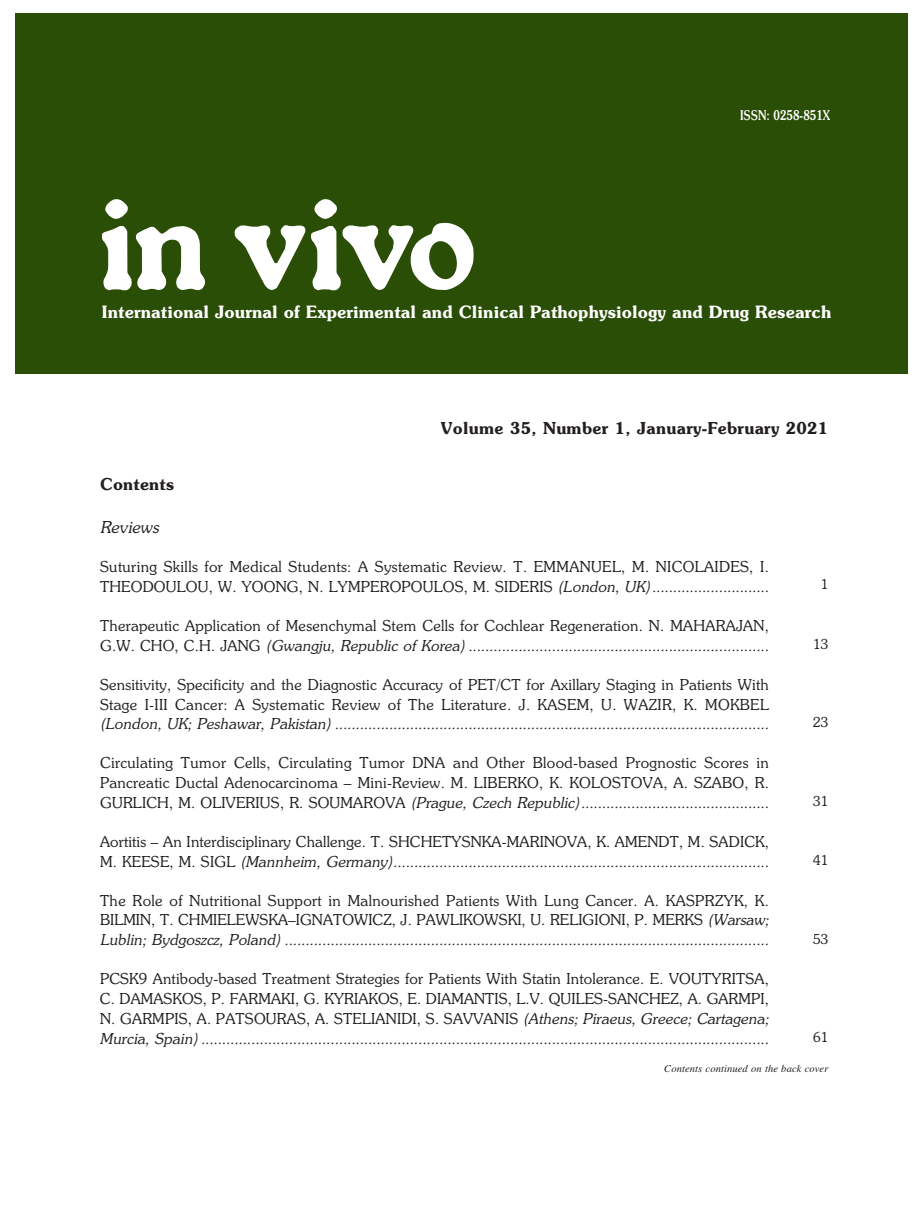
<style>
.page{position:relative;width:920px;height:1218px;background:#fff}
.page>*{position:absolute;margin:0;border:0;box-sizing:border-box;transform-origin:0 0}
.t1{font:18.6px "UB Souvenir Bold";color:#fff}
.t2{font:18px "UB Souvenir Bold";letter-spacing:.01em;color:#231f20}
.t3{font:18px "UB Souvenir Light Italic";letter-spacing:.01em;color:#231f20}
.t4{font:300 16.5px/19.8px "UB Souvenir";letter-spacing:.015em;color:#231f20}
.t5{font:16.5px "UB Souvenir Light Italic";letter-spacing:.01em;color:#231f20}
.t6{font:300 15px "UB Souvenir";letter-spacing:.01em;color:#231f20}
.t7{font:14.7px "UB Souvenir";color:#fff;scale:.81 1}
.t8{font:italic 10.5px "Times";letter-spacing:.01em;color:#231f20}
.s1{font-family:"UB Souvenir Light Italic";font-weight:400}
.s2{font-family:"UB Souvenir";font-weight:300}
</style>
<div class="page">
<div style="left:15px;top:14px;width:893px;height:359px;background:#2a4e06"></div>
<svg style="left:105px;top:199px;width:23px;height:20px"></svg>
<svg style="left:234px;top:225px;width:71px;height:65px"></svg>
<svg style="left:102px;top:226px;width:103px;height:64px"></svg>
<svg style="left:311px;top:199px;width:162px;height:91px"></svg>
<p class="t7" style="left:740px;top:108px;width:113px">ISSN: 0258-851X</p>
<p class="t1" style="left:101px;top:301px;width:731px">International Journal of Experimental and Clinical Pathophysiology and Drug Research</p>
<p class="t2" style="left:441px;top:418px;width:389px">Volume 35, Number 1, January-February 2021</p>
<p class="t2" style="left:100px;top:474px;width:76px">Contents</p>
<p class="t3" style="left:100px;top:517px;width:60px">Reviews</p>
<p class="t4" style="left:100px;top:557px;width:670px">Suturing Skills for Medical Students: A Systematic Review. T. EMMANUEL, M. NICOLAIDES, I.<br>THEODOULOU, W. YOONG, N. LYMPEROPOULOS, M. SIDERIS <span class="s1">(London, UK)............................</span></p>
<p class="t4" style="left:100px;top:616px;width:670px">Therapeutic Application of Mesenchymal Stem Cells for Cochlear Regeneration. N. MAHARAJAN,</p>
<p class="t5" style="left:100px;top:637px;width:670px"><span class="s2">G.W. CHO, C.H. JANG</span> (Gwangju, Republic of Korea) ........................................................................</p>
<p class="t4" style="left:100px;top:674px;width:670px">Sensitivity, Specificity and the Diagnostic Accuracy of PET/CT for Axillary Staging in Patients With<br>Stage I-III Cancer: A Systematic Review of The Literature. J. KASEM, U. WAZIR, K. MOKBEL</p>
<p class="t5" style="left:100px;top:715px;width:670px">(London, UK; Peshawar, Pakistan) ........................................................................................................</p>
<p class="t4" style="left:100px;top:753px;width:670px">Circulating Tumor Cells, Circulating Tumor DNA and Other Blood-based Prognostic Scores in<br>Pancreatic Ductal Adenocarcinoma – Mini-Review. M. LIBERKO, K. KOLOSTOVA, A. SZABO, R.</p>
<p class="t5" style="left:100px;top:794px;width:670px"><span class="s2">GURLICH, M. OLIVERIUS, R. SOUMAROVA</span> (Prague, Czech Republic).............................................</p>
<p class="t4" style="left:100px;top:832px;width:670px">Aortitis – An Interdisciplinary Challenge. T. SHCHETYSNKA-MARINOVA, K. AMENDT, M. SADICK,</p>
<p class="t5" style="left:100px;top:852px;width:670px"><span class="s2">M. KEESE, M. SIGL</span> (Mannheim, Germany)..........................................................................................</p>
<p class="t4" style="left:100px;top:890px;width:670px">The Role of Nutritional Support in Malnourished Patients With Lung Cancer. A. KASPRZYK, K.<br>BILMIN, T. CHMIELEWSKA–IGNATOWICZ, J. PAWLIKOWSKI, U. RELIGIONI, P. MERKS <span class="s1">(Warsaw;</span></p>
<p class="t5" style="left:100px;top:931px;width:670px">Lublin; Bydgoszcz, Poland) ....................................................................................................................</p>
<p class="t4" style="left:100px;top:969px;width:670px;text-align:justify">PCSK9 Antibody-based Treatment Strategies for Patients With Statin Intolerance. E. VOUTYRITSA, C. DAMASKOS, P. FARMAKI, G. KYRIAKOS, E. DIAMANTIS, L.V. QUILES-SÁNCHEZ, A. GARMPI, N. GARMPIS, A. PATSOURAS, A. STELIANIDI, S. SAVVANIS <span class="s1">(Athens; Piraeus, Greece; Cartagena;</span></p>
<p class="t5" style="left:100px;top:1029px;width:670px">Murcia, Spain) ........................................................................................................................................</p>
<p class="t6" style="left:821px;top:576px;width:9px">1</p>
<p class="t6" style="left:813px;top:636px;width:17px">13</p>
<p class="t6" style="left:813px;top:714px;width:17px">23</p>
<p class="t6" style="left:813px;top:793px;width:17px">31</p>
<p class="t6" style="left:813px;top:852px;width:17px">41</p>
<p class="t6" style="left:813px;top:931px;width:17px">53</p>
<p class="t6" style="left:813px;top:1029px;width:17px">61</p>
<p class="t8" style="left:664px;top:1062px;width:166px">Contents continued on the back cover</p>
</div>
